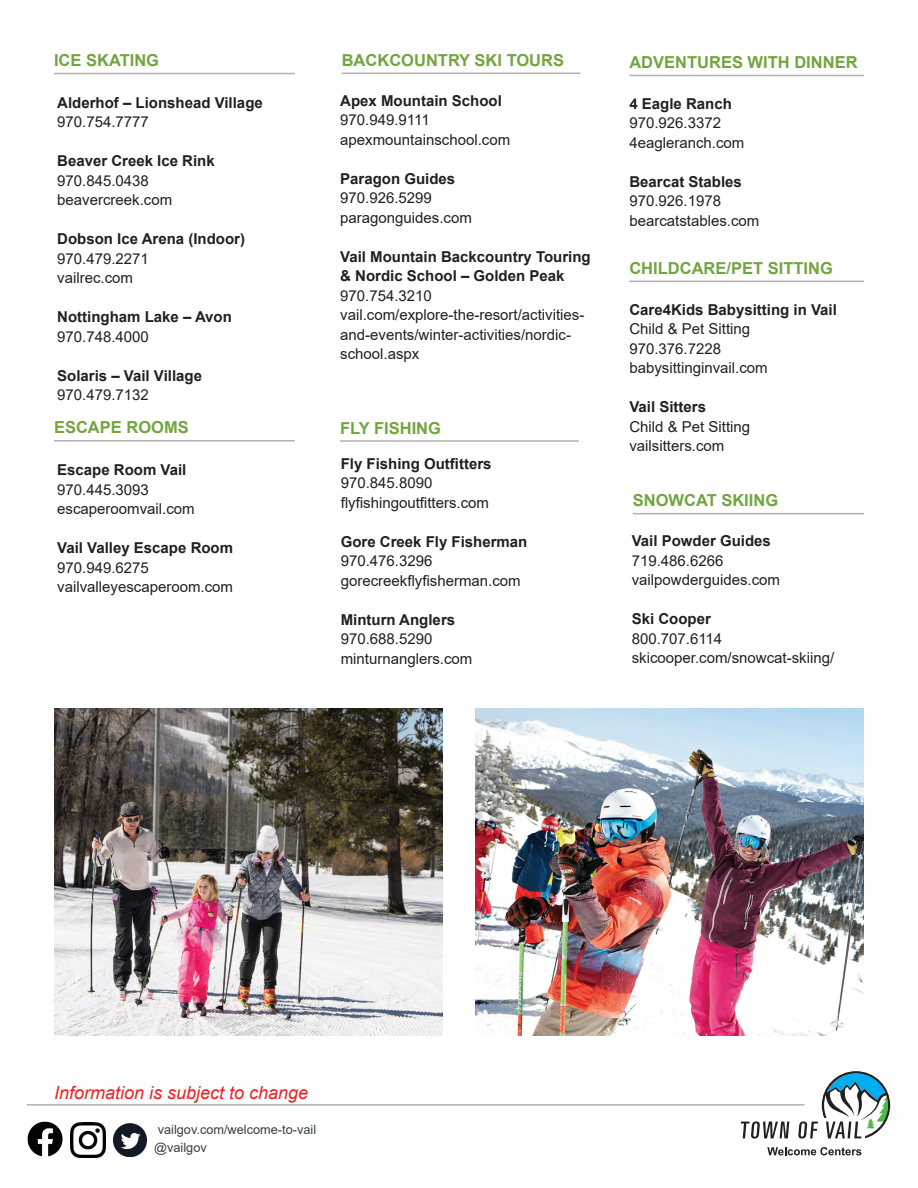
<style>
.page{position:relative;width:918px;height:1188px;background:#fff}
.page>*{position:absolute;margin:0;border:0;box-sizing:border-box;transform-origin:0 0}
.t1{font:italic 18px "Arial";color:#ee2123}
.t2{font:700 16.5px "Arial";color:#72a53f}
.t3{font:15px/19.5px "Arial";color:#231f20}
.t4{font:700 15px/19.5px "Arial";color:#231f20}
.t5{font:12.75px/18px "Arial";color:#383e3e}
</style>
<div class="page">
<hr style="left:342px;top:73px;width:238px;height:1px;background:#b1b1b2">
<hr style="left:340px;top:440px;width:239px;height:2px;background:#b1b1b2">
<svg style="left:741px;top:1121px;width:48px;height:18px"></svg>
<svg style="left:798px;top:1071px;width:92px;height:68px"></svg>
<svg style="left:767px;top:1147px;width:94px;height:8px"></svg>
<hr style="left:27px;top:1104px;width:778px;height:2px;background:#b1b1b2">
<img style="left:54px;top:708px;width:389px;height:327px">
<img style="left:475px;top:708px;width:389px;height:327px">
<hr style="left:629px;top:75px;width:235px;height:1px;background:#b1b1b2">
<hr style="left:629px;top:281px;width:235px;height:1px;background:#b1b1b2">
<hr style="left:54px;top:440px;width:241px;height:2px;background:#b1b1b2">
<img style="left:27px;top:1121px;width:36px;height:36px">
<img style="left:71px;top:1123px;width:34px;height:34px">
<img style="left:113px;top:1124px;width:33px;height:33px">
<hr style="left:633px;top:513px;width:231px;height:1px;background:#b1b1b2">
<hr style="left:54px;top:73px;width:241px;height:1px;background:#b1b1b2">
<p class="t2" style="left:54px;top:49px;width:107px">ICE SKATING</p>
<p class="t2" style="left:342px;top:48px;width:224px">BACKCOUNTRY SKI TOURS</p>
<p class="t2" style="left:629px;top:51px;width:230px">ADVENTURES WITH DINNER</p>
<p class="t4" style="left:57px;top:93px;width:207px">Alderhof – Lionshead Village</p>
<p class="t3" style="left:57px;top:112px;width:93px">970.754.7777</p>
<p class="t4" style="left:57px;top:152px;width:159px">Beaver Creek Ice Rink</p>
<p class="t3" style="left:57px;top:171px;width:117px">970.845.0438 beavercreek.com</p>
<p class="t4" style="left:57px;top:230px;width:189px">Dobson Ice Arena (Indoor)</p>
<p class="t3" style="left:57px;top:249px;width:93px">970.479.2271 vailrec.com</p>
<p class="t4" style="left:57px;top:308px;width:176px">Nottingham Lake – Avon</p>
<p class="t3" style="left:57px;top:327px;width:93px">970.748.4000</p>
<p class="t4" style="left:57px;top:366px;width:146px">Solaris – Vail Village</p>
<p class="t3" style="left:57px;top:385px;width:93px">970.479.7132</p>
<p class="t2" style="left:54px;top:416px;width:136px">ESCAPE ROOMS</p>
<p class="t4" style="left:340px;top:91px;width:163px">Apex Mountain School</p>
<p class="t3" style="left:340px;top:110px;width:172px">970.949.9111 apexmountainschool.com</p>
<p class="t4" style="left:340px;top:169px;width:117px">Paragon Guides</p>
<p class="t3" style="left:340px;top:188px;width:133px">970.926.5299 paragonguides.com</p>
<p class="t4" style="left:340px;top:247px;width:252px">Vail Mountain Backcountry Touring &amp; Nordic School – Golden Peak</p>
<p class="t3" style="left:340px;top:286px;width:246px">970.754.3210 vail.com/explore-the-resort/activities&shy;and-events/winter-activities/nordic&shy;school.aspx</p>
<p class="t2" style="left:340px;top:416px;width:102px">FLY FISHING</p>
<p class="t4" style="left:629px;top:94px;width:104px">4 Eagle Ranch</p>
<p class="t3" style="left:629px;top:113px;width:117px">970.926.3372<br>4eagleranch.com</p>
<p class="t4" style="left:629px;top:172px;width:114px">Bearcat Stables</p>
<p class="t3" style="left:629px;top:191px;width:132px">970.926.1978 bearcatstables.com</p>
<p class="t2" style="left:629px;top:256px;width:205px">CHILDCARE/PET SITTING</p>
<p class="t4" style="left:629px;top:300px;width:209px">Care4Kids Babysitting in Vail</p>
<p class="t3" style="left:629px;top:319px;width:140px">Child &amp; Pet Sitting<br>970.376.7228 babysittinginvail.com</p>
<p class="t4" style="left:629px;top:397px;width:78px">Vail Sitters</p>
<p class="t3" style="left:629px;top:417px;width:122px">Child &amp; Pet Sitting vailsitters.com</p>
<p class="t4" style="left:57px;top:460px;width:131px">Escape Room Vail</p>
<p class="t3" style="left:57px;top:480px;width:139px">970.445.3093 escaperoomvail.com</p>
<p class="t4" style="left:57px;top:538px;width:177px">Vail Valley Escape Room</p>
<p class="t3" style="left:57px;top:558px;width:177px">970.949.6275 vailvalleyescaperoom.com</p>
<p class="t4" style="left:341px;top:454px;width:152px">Fly Fishing Outfitters</p>
<p class="t3" style="left:341px;top:473px;width:150px">970.845.8090 flyfishingoutfitters.com</p>
<p class="t4" style="left:341px;top:532px;width:188px">Gore Creek Fly Fisherman</p>
<p class="t3" style="left:341px;top:551px;width:182px">970.476.3296 gorecreekflyfisherman.com</p>
<p class="t4" style="left:341px;top:610px;width:116px">Minturn Anglers</p>
<p class="t3" style="left:341px;top:629px;width:133px">970.688.5290 minturnanglers.com</p>
<p class="t2" style="left:633px;top:489px;width:147px">SNOWCAT SKIING</p>
<p class="t4" style="left:632px;top:531px;width:141px">Vail Powder Guides</p>
<p class="t3" style="left:632px;top:550px;width:150px">719.486.6266 vailpowderguides.com</p>
<p class="t4" style="left:632px;top:609px;width:81px">Ski Cooper</p>
<p class="t3" style="left:632px;top:628px;width:204px">800.707.6114 skicooper.com/snowcat-skiing/</p>
<p class="t1" style="left:54px;top:1081px;width:256px">Information is subject to change</p>
<p class="t5" style="left:154px;top:1120px;width:164px">vailgov.com/welcome-to-vail @vailgov</p>
</div>
